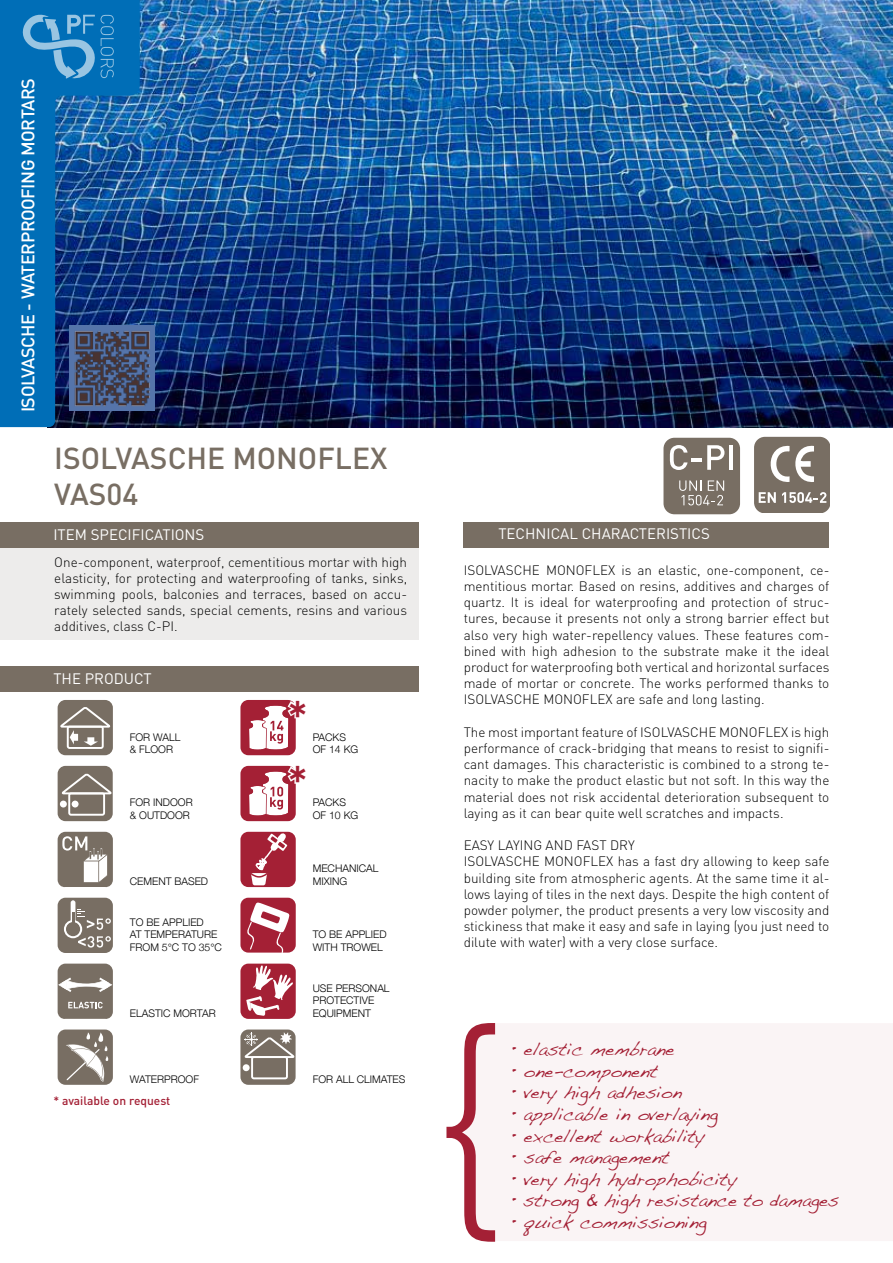
<style>
.page{position:relative;width:893px;height:1263px;background:#fff}
.page>*{position:absolute;margin:0;border:0;box-sizing:border-box;transform-origin:0 0}
.t1{font:500 43.5px "DIN";color:#a42035}
.t2{font:500 30px/36px "DIN";color:#786e63}
.t3{font:18px "Handwriting Dakota";color:#a42035}
.t4{font:500 18px "DIN";letter-spacing:-.025em;color:#fff}
.t5{font:15px "DIN";color:#fff}
.t6{font:300 13.5px/16.2px "DIN";color:#000;text-align:justify}
.t7{font:500 12px "DIN";color:#a42035}
.t8{font:300 10.5px/12.6px "Helvetica Neue";color:#000}
</style>
<div class="page">
<div style="left:0;top:522px;width:419px;height:118px;background:#edeceb"></div>
<div style="left:0;top:522px;width:419px;height:25px;background:#786e63"></div>
<div style="left:463px;top:522px;width:366px;height:25px;background:#786e63"></div>
<div style="left:495px;top:1023px;width:398px;height:218px;background:#faf4f5"></div>
<svg style="left:446px;top:1023px;width:49px;height:219px"></svg>
<img style="left:140px;top:0;width:753px;height:427px">
<svg style="left:754px;top:437px;width:75px;height:75px;background:#8f877e"></svg>
<img style="left:0;top:0;width:140px;height:427px">
<div style="left:663px;top:438px;width:77px;height:76px;background:#786e63;border-radius:11px"></div>
<svg style="left:670px;top:445px;width:54px;height:25px"></svg>
<hr style="left:729px;top:445px;width:4px;height:25px;background:#fff">
<svg style="left:679px;top:480px;width:45px;height:25px"></svg>
<svg style="left:21px;top:13px;width:93px;height:66px;background:#2c87c3"></svg>
<img style="left:70px;top:325px;width:85px;height:85px">
<div style="left:58px;top:700px;width:55px;height:55px;background:#786e63;border-radius:8px"></div>
<div style="left:240px;top:700px;width:56px;height:55px;background:#a42035;border-radius:8px"></div>
<div style="left:58px;top:766px;width:55px;height:55px;background:#786e63;border-radius:8px"></div>
<svg style="left:62px;top:773px;width:50px;height:43px"></svg>
<div style="left:72px;top:800px;width:7px;height:7px;background:#fff;border-radius:50%"></div>
<div style="left:60px;top:800px;width:7px;height:7px;background:#fff;border-radius:50%"></div>
<div style="left:240px;top:766px;width:56px;height:55px;background:#a42035;border-radius:8px"></div>
<svg style="left:58px;top:832px;width:55px;height:56px"></svg>
<div style="left:240px;top:832px;width:56px;height:55px;background:#a42035;border-radius:8px"></div>
<svg style="left:251px;top:833px;width:36px;height:52px"></svg>
<div style="left:58px;top:898px;width:55px;height:55px;background:#786e63;border-radius:8px"></div>
<svg style="left:64px;top:920px;width:18px;height:18px"></svg>
<svg style="left:71px;top:900px;width:4px;height:32px"></svg>
<div style="left:66px;top:922px;width:14px;height:14px;background:#786e63;border-radius:50%"></div>
<hr style="left:72px;top:912px;width:2px;height:21px;background:#786e63">
<svg style="left:78px;top:936px;width:33px;height:11px"></svg>
<svg style="left:77px;top:909px;width:34px;height:21px"></svg>
<div style="left:240px;top:898px;width:56px;height:54px;background:#a42035;border-radius:8px"></div>
<svg style="left:245px;top:902px;width:45px;height:51px"></svg>
<svg style="left:58px;top:963px;width:55px;height:56px;background:#8d857c"></svg>
<div style="left:240px;top:963px;width:56px;height:56px;background:#a42035;border-radius:8px"></div>
<svg style="left:246px;top:964px;width:47px;height:52px"></svg>
<div style="left:58px;top:1029px;width:55px;height:56px;background:#786e63;border-radius:8px"></div>
<svg style="left:66px;top:1032px;width:43px;height:50px"></svg>
<div style="left:240px;top:1029px;width:56px;height:56px;background:#786e63;border-radius:8px"></div>
<div style="left:243px;top:1064px;width:7px;height:7px;background:#fff;border-radius:50%"></div>
<svg style="left:245px;top:1032px;width:49px;height:47px"></svg>
<div style="left:282px;top:1035px;width:8px;height:7px;background:#fff;border-radius:50%"></div>
<svg style="left:248px;top:765px;width:48px;height:51px"></svg>
<svg style="left:0;top:666px;width:419px;height:84px"></svg>
<h3 class="t4" style="left:16px;top:412px;width:336px;rotate:-90deg">ISOLVASCHE - WATERPROOFING MORTARS</h3>
<h2 class="t2" style="left:54px;top:439px;width:335px">ISOLVASCHE MONOFLEX<br>VAS04</h2>
<p class="t5" style="left:53px;top:525px;width:153px">ITEM SPECIFICATIONS</p>
<p class="t5" style="left:498px;top:525px;width:213px">TECHNICAL CHARACTERISTICS</p>
<p class="t6" style="left:54px;top:553px;width:354px">One-component, waterproof, cementitious mortar with high elasticity, for protecting and waterproofing of tanks, sinks, swimming pools, balconies and terraces, based on accu&shy;rately selected sands, special cements, resins and various additives, class C-PI.</p>
<p class="t6" style="left:464px;top:562px;width:367px">ISOLVASCHE MONOFLEX is an elastic, one-component, ce&shy;mentitious mortar. Based on resins, additives and charges of quartz. It is ideal for waterproofing and protection of struc&shy;tures, because it presents not only a strong barrier effect but also very high water-repellency values. These features com&shy;bined with high adhesion to the substrate make it the ideal product for waterproofing both vertical and horizontal surfaces made of mortar or concrete. The works performed thanks to ISOLVASCHE MONOFLEX are safe and long lasting.</p>
<p class="t6" style="left:464px;top:724px;width:367px">The most important feature of ISOLVASCHE MONOFLEX is high performance of crack-bridging that means to resist to signifi&shy;cant damages. This characteristic is combined to a strong te&shy;nacity to make the product elastic but not soft. In this way the material does not risk accidental deterioration subsequent to laying as it can bear quite well scratches and impacts.</p>
<p class="t6" style="left:464px;top:837px;width:367px;text-align:left">EASY LAYING AND FAST DRY<br>ISOLVASCHE MONOFLEX has a fast dry allowing to keep safe building site from atmospheric agents. At the same time it al&shy;lows laying of tiles in the next days. Despite the high content of powder polymer, the product presents a very low viscosity and stickiness that make it easy and safe in laying (you just need to dilute with water) with a very close surface.</p>
<p class="t5" style="left:53px;top:669px;width:100px">THE PRODUCT</p>
<h1 class="t1" style="left:287px;top:688px;width:23px">*</h1>
<p class="t8" style="left:130px;top:730px;width:52px">FOR WALL &amp; FLOOR</p>
<p class="t8" style="left:313px;top:730px;width:47px">PACKS<br>OF 14 KG</p>
<h1 class="t1" style="left:287px;top:753px;width:23px">*</h1>
<p class="t8" style="left:130px;top:796px;width:64px">FOR INDOOR &amp; OUTDOOR</p>
<p class="t8" style="left:313px;top:796px;width:47px">PACKS<br>OF 10 KG</p>
<p class="t8" style="left:313px;top:861px;width:67px">MECHANICAL<br>MIXING</p>
<p class="t8" style="left:130px;top:874px;width:80px">CEMENT BASED</p>
<p class="t8" style="left:130px;top:915px;width:94px">TO BE APPLIED<br>AT TEMPERATURE<br>FROM 5°C TO 35°C</p>
<p class="t8" style="left:313px;top:927px;width:75px">TO BE APPLIED<br>WITH TROWEL</p>
<p class="t8" style="left:130px;top:1006px;width:87px">ELASTIC MORTAR</p>
<p class="t8" style="left:313px;top:981px;width:78px">USE PERSONAL<br>PROTECTIVE<br>EQUIPMENT</p>
<p class="t8" style="left:130px;top:1072px;width:71px">WATERPROOF</p>
<p class="t8" style="left:313px;top:1072px;width:94px">FOR ALL CLIMATES</p>
<p class="t7" style="left:53px;top:1093px;width:119px">* available on request</p>
<h3 class="t3" style="left:512px;top:1038px;width:164px">• elastic membrane</h3>
<h3 class="t3" style="left:512px;top:1060px;width:147px">• one-component</h3>
<h3 class="t3" style="left:512px;top:1082px;width:171px">• very high adhesion</h3>
<h3 class="t3" style="left:512px;top:1103px;width:207px">• applicable in overlaying</h3>
<h3 class="t3" style="left:512px;top:1125px;width:194px">• excellent workability</h3>
<h3 class="t3" style="left:512px;top:1146px;width:159px">• safe management</h3>
<h3 class="t3" style="left:512px;top:1168px;width:226px">• very high hydrophobicity</h3>
<h3 class="t3" style="left:512px;top:1190px;width:328px">• strong &amp; high resistance to damages</h3>
<h3 class="t3" style="left:512px;top:1211px;width:196px">• quick commissioning</h3>
</div>
